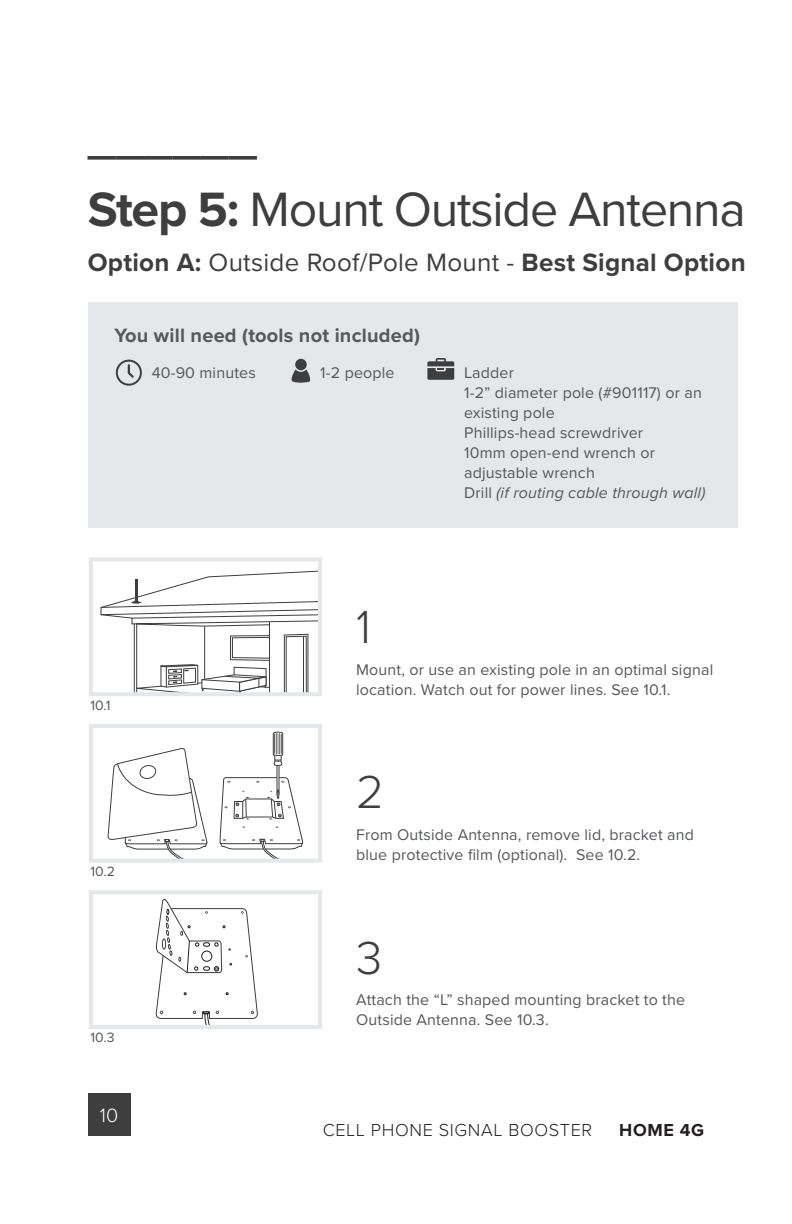
<style>
.page{position:relative;width:792px;height:1224px;background:#fff}
.page>*{position:absolute;margin:0;border:0;box-sizing:border-box;transform-origin:0 0}
.t1{font:50px/72px "Proxima Nova";letter-spacing:-.025em;color:#3e3e3f}
.t2{font:300 48px "Proxima Nova";color:#3e3e3f}
.t3{font:700 26px "Proxima Nova";letter-spacing:.01em;color:#3e3e3f}
.t4{font:700 20px "Proxima Nova";letter-spacing:.01em;color:#57585a}
.t5{font:300 20px "Proxima Nova";color:#fff}
.t6{font:300 18px "Proxima Nova";letter-spacing:.035em;color:#231f20}
.t7{font:700 18px "Proxima Nova";letter-spacing:.035em;color:#231f20}
.t8{font:16px/20px "Proxima Nova";letter-spacing:.01em;color:#57585a}
.t9{font:14px "Proxima Nova";color:#57585a}
.s1{font-weight:600}
.s2{font-weight:700}
.s3{font-weight:400}
.s4{font-style:italic}
</style>
<div class="page">
<div style="left:88px;top:1094px;width:42px;height:42px;background:#3e3e3f"></div>
<div style="left:89px;top:302px;width:649px;height:226px;background:#e6e7e9"></div>
<div style="left:116px;top:360px;width:26px;height:26px;border:2px solid #3e3e3f;border-radius:50%"></div>
<svg style="left:128px;top:364px;width:6px;height:14px"></svg>
<svg style="left:100px;top:570px;width:217px;height:121px"></svg>
<div style="left:89px;top:557px;width:233px;height:139px;border:4px solid #e6e7e9"></div>
<svg style="left:107px;top:748px;width:101px;height:110px"></svg>
<svg style="left:219px;top:731px;width:85px;height:127px"></svg>
<div style="left:89px;top:724px;width:233px;height:139px;border:4px solid #e6e7e9"></div>
<svg style="left:155px;top:899px;width:103px;height:125px"></svg>
<div style="left:89px;top:890px;width:233px;height:139px;border:4px solid #e6e7e9"></div>
<div style="left:295px;top:359px;width:12px;height:11px;background:#3e3e3f;border-radius:50%"></div>
<svg style="left:291px;top:369px;width:20px;height:14px"></svg>
<svg style="left:427px;top:358px;width:27px;height:22px"></svg>
<h1 class="t1" style="left:88px;top:104px;width:660px"><span class="s1">______<br></span><span class="s2">Step 5:</span> Mount Outside Antenna</h1>
<h3 class="t3" style="left:88px;top:252px;width:659px">Option A: <span class="s3">Outside Roof/Pole Mount -</span> Best Signal Option</h3>
<p class="t4" style="left:115px;top:327px;width:307px">You will need (tools not included)</p>
<p class="t8" style="left:152px;top:364px;width:106px">40-90 minutes</p>
<p class="t8" style="left:320px;top:364px;width:76px">1-2 people</p>
<h2 class="t2" style="left:356px;top:607px;width:16px">1</h2>
<p class="t8" style="left:464px;top:364px;width:243px">Ladder<br>1-2” diameter pole (#901117) or an existing pole<br>Phillips-head screwdriver<br>10mm open-end wrench or adjustable wrench<br>Drill <span class="s4">(if routing cable through wall)</span></p>
<p class="t9" style="left:90px;top:699px;width:22px">10.1</p>
<p class="t9" style="left:90px;top:865px;width:26px">10.2</p>
<p class="t9" style="left:90px;top:1032px;width:26px">10.3</p>
<p class="t5" style="left:100px;top:1107px;width:20px">10</p>
<p class="t8" style="left:356px;top:660px;width:359px">Mount, or use an existing pole in an optimal signal location. Watch out for power lines. See 10.1.</p>
<h2 class="t2" style="left:356px;top:772px;width:29px">2</h2>
<p class="t8" style="left:356px;top:825px;width:339px">From Outside Antenna, remove lid, bracket and blue protective ilm (optional). See 10.2.</p>
<h2 class="t2" style="left:356px;top:938px;width:28px">3</h2>
<p class="t8" style="left:356px;top:990px;width:331px">Attach the “L” shaped mounting bracket to the<br>Outside Antenna. See 10.3.</p>
<p class="t6" style="left:323px;top:1122px;width:271px">CELL PHONE SIGNAL BOOSTER</p>
<p class="t7" style="left:619px;top:1122px;width:86px">HOME 4G</p>
</div>
